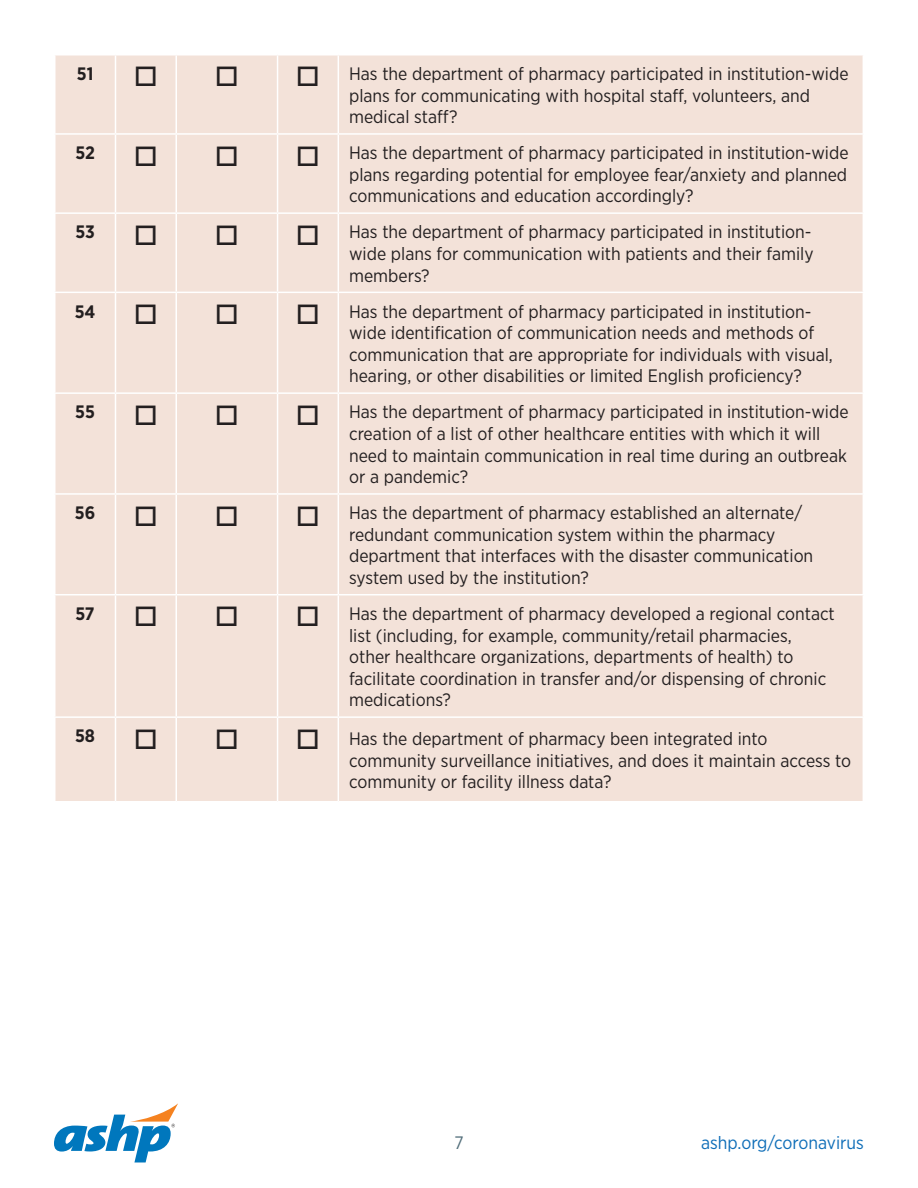
<style>
.page{position:relative;width:918px;height:1188px;background:#fff}
.page>*{position:absolute;margin:0;border:0;box-sizing:border-box;transform-origin:0 0}
.t1{font:18px/21.6px "Gotham Narrow";color:#231f20}
.t2{font:18px "Gotham Narrow";color:#0f6eb8}
.t3{font:700 18px "Gotham Narrow";color:#231f20}
.t4{font:18px "Gotham Narrow";color:#526e7a}
</style>
<div class="page">
<svg style="left:54px;top:1103px;width:124px;height:59px"></svg>
<div style="left:56px;top:56px;width:807px;height:745px;background:#f3e2d9"></div>
<hr style="left:115px;top:55px;width:1px;height:78px;background:#fff">
<hr style="left:176px;top:55px;width:1px;height:78px;background:#fff">
<hr style="left:277px;top:55px;width:1px;height:78px;background:#fff">
<hr style="left:338px;top:55px;width:1px;height:78px;background:#fff">
<hr style="left:54px;top:133px;width:62px;height:2px;background:#fff">
<hr style="left:116px;top:133px;width:60px;height:2px;background:#fff">
<hr style="left:115px;top:135px;width:1px;height:77px;background:#fff">
<hr style="left:176px;top:133px;width:102px;height:2px;background:#fff">
<hr style="left:176px;top:135px;width:1px;height:77px;background:#fff">
<hr style="left:278px;top:133px;width:60px;height:2px;background:#fff">
<hr style="left:277px;top:135px;width:1px;height:77px;background:#fff">
<hr style="left:338px;top:133px;width:526px;height:2px;background:#fff">
<hr style="left:338px;top:135px;width:1px;height:77px;background:#fff">
<hr style="left:54px;top:212px;width:62px;height:2px;background:#fff">
<hr style="left:116px;top:212px;width:60px;height:2px;background:#fff">
<hr style="left:115px;top:214px;width:1px;height:78px;background:#fff">
<hr style="left:176px;top:212px;width:102px;height:2px;background:#fff">
<hr style="left:176px;top:214px;width:1px;height:78px;background:#fff">
<hr style="left:278px;top:212px;width:60px;height:2px;background:#fff">
<hr style="left:277px;top:214px;width:1px;height:78px;background:#fff">
<hr style="left:338px;top:212px;width:526px;height:2px;background:#fff">
<hr style="left:338px;top:214px;width:1px;height:78px;background:#fff">
<hr style="left:54px;top:292px;width:62px;height:1px;background:#fff">
<hr style="left:116px;top:292px;width:60px;height:1px;background:#fff">
<hr style="left:115px;top:293px;width:1px;height:99px;background:#fff">
<hr style="left:176px;top:292px;width:102px;height:1px;background:#fff">
<hr style="left:176px;top:293px;width:1px;height:99px;background:#fff">
<hr style="left:278px;top:292px;width:60px;height:1px;background:#fff">
<hr style="left:277px;top:293px;width:1px;height:99px;background:#fff">
<hr style="left:338px;top:292px;width:526px;height:1px;background:#fff">
<hr style="left:338px;top:293px;width:1px;height:99px;background:#fff">
<hr style="left:54px;top:392px;width:62px;height:2px;background:#fff">
<hr style="left:116px;top:392px;width:60px;height:2px;background:#fff">
<hr style="left:115px;top:394px;width:1px;height:99px;background:#fff">
<hr style="left:176px;top:392px;width:102px;height:2px;background:#fff">
<hr style="left:176px;top:394px;width:1px;height:99px;background:#fff">
<hr style="left:278px;top:392px;width:60px;height:2px;background:#fff">
<hr style="left:277px;top:394px;width:1px;height:99px;background:#fff">
<hr style="left:338px;top:392px;width:526px;height:2px;background:#fff">
<hr style="left:338px;top:394px;width:1px;height:99px;background:#fff">
<hr style="left:54px;top:493px;width:62px;height:2px;background:#fff">
<hr style="left:116px;top:493px;width:60px;height:2px;background:#fff">
<hr style="left:115px;top:495px;width:1px;height:99px;background:#fff">
<hr style="left:176px;top:493px;width:102px;height:2px;background:#fff">
<hr style="left:176px;top:495px;width:1px;height:99px;background:#fff">
<hr style="left:278px;top:493px;width:60px;height:2px;background:#fff">
<hr style="left:277px;top:495px;width:1px;height:99px;background:#fff">
<hr style="left:338px;top:493px;width:526px;height:2px;background:#fff">
<hr style="left:338px;top:495px;width:1px;height:99px;background:#fff">
<hr style="left:54px;top:594px;width:62px;height:1px;background:#fff">
<hr style="left:116px;top:594px;width:60px;height:1px;background:#fff">
<hr style="left:115px;top:595px;width:1px;height:121px;background:#fff">
<hr style="left:176px;top:594px;width:102px;height:1px;background:#fff">
<hr style="left:176px;top:595px;width:1px;height:121px;background:#fff">
<hr style="left:278px;top:594px;width:60px;height:1px;background:#fff">
<hr style="left:277px;top:595px;width:1px;height:121px;background:#fff">
<hr style="left:338px;top:594px;width:526px;height:1px;background:#fff">
<hr style="left:338px;top:595px;width:1px;height:121px;background:#fff">
<hr style="left:54px;top:716px;width:62px;height:2px;background:#fff">
<hr style="left:116px;top:716px;width:60px;height:2px;background:#fff">
<hr style="left:115px;top:718px;width:1px;height:83px;background:#fff">
<hr style="left:176px;top:716px;width:102px;height:2px;background:#fff">
<hr style="left:176px;top:718px;width:1px;height:83px;background:#fff">
<hr style="left:278px;top:716px;width:60px;height:2px;background:#fff">
<hr style="left:277px;top:718px;width:1px;height:83px;background:#fff">
<hr style="left:338px;top:716px;width:526px;height:2px;background:#fff">
<hr style="left:338px;top:718px;width:1px;height:83px;background:#fff">
<svg style="left:136px;top:67px;width:20px;height:19px"></svg>
<svg style="left:217px;top:67px;width:20px;height:19px"></svg>
<svg style="left:298px;top:67px;width:20px;height:19px"></svg>
<svg style="left:136px;top:146px;width:20px;height:20px"></svg>
<svg style="left:217px;top:146px;width:20px;height:20px"></svg>
<svg style="left:298px;top:146px;width:20px;height:20px"></svg>
<svg style="left:136px;top:225px;width:20px;height:20px"></svg>
<svg style="left:217px;top:225px;width:20px;height:20px"></svg>
<svg style="left:298px;top:225px;width:20px;height:20px"></svg>
<svg style="left:136px;top:304px;width:20px;height:20px"></svg>
<svg style="left:217px;top:304px;width:20px;height:20px"></svg>
<svg style="left:298px;top:304px;width:20px;height:20px"></svg>
<svg style="left:136px;top:405px;width:20px;height:20px"></svg>
<svg style="left:217px;top:405px;width:20px;height:20px"></svg>
<svg style="left:298px;top:405px;width:20px;height:20px"></svg>
<svg style="left:136px;top:506px;width:20px;height:20px"></svg>
<svg style="left:217px;top:506px;width:20px;height:20px"></svg>
<svg style="left:298px;top:506px;width:20px;height:20px"></svg>
<svg style="left:136px;top:607px;width:20px;height:19px"></svg>
<svg style="left:217px;top:607px;width:20px;height:19px"></svg>
<svg style="left:298px;top:607px;width:20px;height:19px"></svg>
<svg style="left:136px;top:729px;width:20px;height:20px"></svg>
<svg style="left:217px;top:729px;width:20px;height:20px"></svg>
<svg style="left:298px;top:729px;width:20px;height:20px"></svg>
<p class="t3" style="left:77px;top:62px;width:18px">51</p>
<p class="t1" style="left:349px;top:62px;width:501px">Has the department of pharmacy participated in institution-wide plans for communicating with hospital staff, volunteers, and medical staff?</p>
<p class="t3" style="left:75px;top:141px;width:21px">52</p>
<p class="t1" style="left:349px;top:142px;width:501px;text-align:justify">Has the department of pharmacy participated in institution-wide plans regarding potential for employee fear/anxiety and planned communications and education accordingly?</p>
<p class="t3" style="left:75px;top:220px;width:21px">53</p>
<p class="t1" style="left:349px;top:221px;width:466px;text-align:justify">Has the department of pharmacy participated in institution&shy;wide plans for communication with patients and their family members?</p>
<p class="t3" style="left:75px;top:300px;width:22px">54</p>
<p class="t1" style="left:349px;top:300px;width:485px">Has the department of pharmacy participated in institution&shy;wide identification of communication needs and methods of communication that are appropriate for individuals with visual, hearing, or other disabilities or limited English proficiency?</p>
<p class="t3" style="left:75px;top:400px;width:21px">55</p>
<p class="t1" style="left:349px;top:401px;width:501px">Has the department of pharmacy participated in institution-wide creation of a list of other healthcare entities with which it will need to maintain communication in real time during an outbreak or a pandemic?</p>
<p class="t3" style="left:75px;top:501px;width:22px">56</p>
<p class="t1" style="left:349px;top:502px;width:466px">Has the department of pharmacy established an alternate/ redundant communication system within the pharmacy department that interfaces with the disaster communication system used by the institution?</p>
<p class="t3" style="left:76px;top:602px;width:21px">57</p>
<p class="t1" style="left:349px;top:602px;width:487px">Has the department of pharmacy developed a regional contact list (including, for example, community/retail pharmacies, other healthcare organizations, departments of health) to facilitate coordination in transfer and/or dispensing of chronic medications?</p>
<p class="t3" style="left:75px;top:724px;width:21px">58</p>
<p class="t1" style="left:349px;top:728px;width:504px">Has the department of pharmacy been integrated into community surveillance initiatives, and does it maintain access to community or facility illness data?</p>
<p class="t4" style="left:454px;top:1131px;width:11px">7</p>
<p class="t2" style="left:701px;top:1131px;width:164px">ashp.org/coronavirus</p>
</div>
